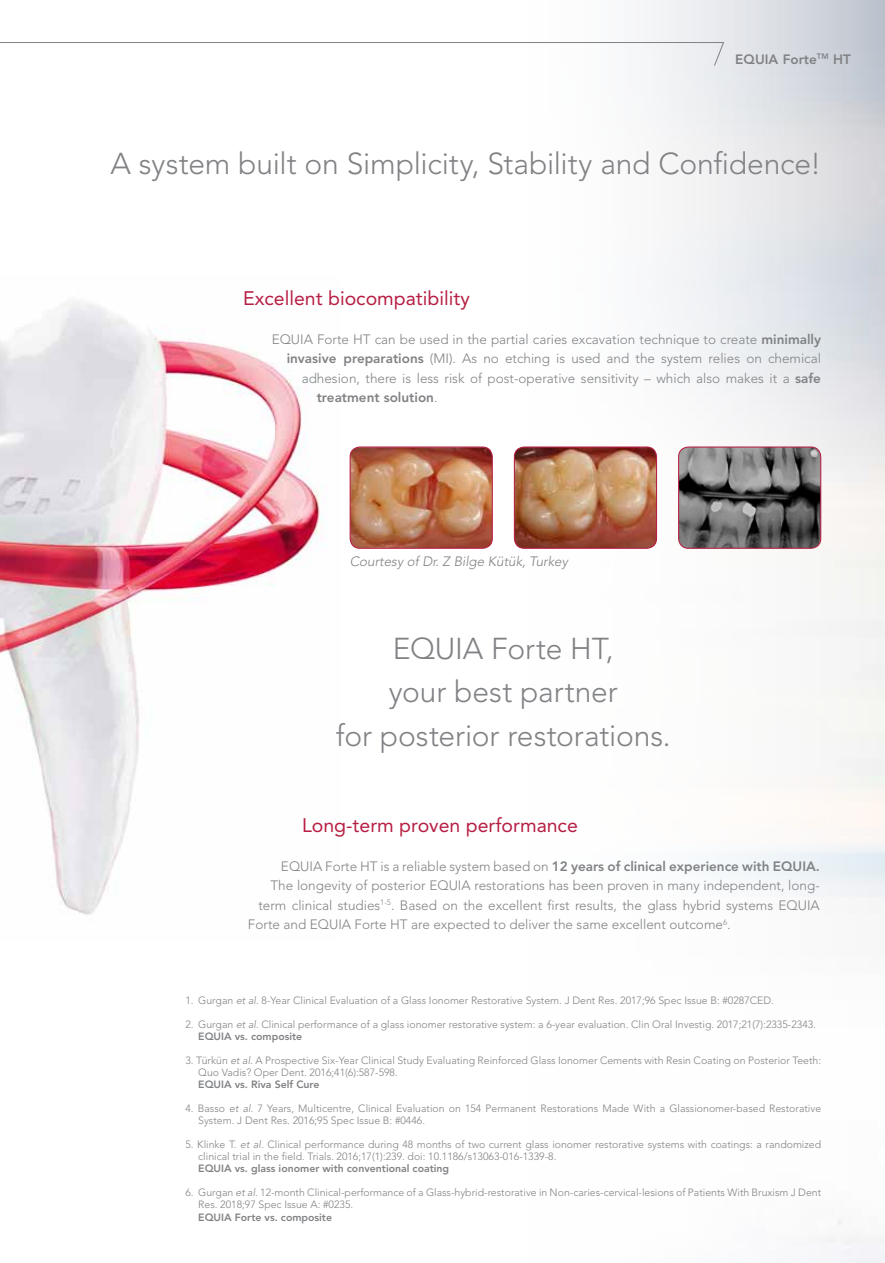
<style>
.page{position:relative;width:885px;height:1263px;background:#fff}
.page>*{position:absolute;margin:0;border:0;box-sizing:border-box;transform-origin:0 0}
.t1{font:300 30px/43.5px "Avenir LT Std";letter-spacing:-.005em;color:#808285;text-align:center}
.t2{font:19.5px "Avenir LT Std";color:#b61e43}
.t3{font:300 13.5px "Avenir LT Std";color:#808285}
.t4{font:800 13.5px "Avenir LT Std";color:#808285}
.t5{font:italic 300 13.5px "Avenir LT Std";color:#808285}
.t6{font:300 10.5px/12px "Avenir LT Std";color:#808285}
.t7{font:800 10.5px "Avenir LT Std";color:#808285}
.s1{font-weight:800}
.s2{font-weight:300}
.s3{font-style:italic}
</style>
<div class="page">
<img style="left:0;top:301px;width:327px;height:614px">
<img style="left:514px;top:447px;width:142px;height:101px">
<div style="left:514px;top:446px;width:143px;height:103px;border:1px solid #b61e43;border-radius:10px"></div>
<img style="left:351px;top:447px;width:141px;height:101px">
<div style="left:349px;top:446px;width:143px;height:103px;border:1px solid #b61e43;border-radius:10px"></div>
<img style="left:678px;top:447px;width:142px;height:101px">
<div style="left:678px;top:446px;width:143px;height:103px;border:1px solid #b61e43;border-radius:10px"></div>
<svg style="left:0;top:42px;width:724px;height:25px"></svg>
<p class="t4" style="left:735px;top:51px;width:117px">EQUIA Forte<sup>TM</sup> HT</p>
<h1 class="t1" style="left:110px;top:142px;width:712px">A system built on Simplicity, Stability and Confidence!</h1>
<h2 class="t2" style="left:243px;top:287px;width:228px">Excellent biocompatibility</h2>
<p class="t3" style="left:272px;top:331px;width:551px">EQUIA Forte HT can be used in the partial caries excavation technique to create <span class="s1">minimally</span></p>
<p class="t3" style="left:286px;top:351px;width:536px"><span class="s1">invasive preparations</span> (MI). As no etching is used and the system relies on chemical</p>
<p class="t3" style="left:301px;top:370px;width:520px">adhesion, there is less risk of post-operative sensitivity – which also makes it a <span class="s1">safe</span></p>
<p class="t4" style="left:316px;top:390px;width:122px">treatment solution<span class="s2">.</span></p>
<p class="t5" style="left:350px;top:553px;width:220px">Courtesy of Dr. Z Bilge Kütük, Turkey</p>
<h1 class="t1" style="left:336px;top:627px;width:336px">EQUIA Forte HT,<br>your best partner<br>for posterior restorations.</h1>
<h2 class="t2" style="left:302px;top:813px;width:277px">Long-term proven performance</h2>
<p class="t4" style="left:281px;top:858px;width:540px"><span class="s2">EQUIA Forte HT is a reliable system based on</span> 12 years of clinical experience with EQUIA.</p>
<p class="t3" style="left:270px;top:877px;width:550px">The longevity of posterior EQUIA restorations has been proven in many independent, long-</p>
<p class="t3" style="left:258px;top:897px;width:563px">term clinical studies<sup>1-5</sup>. Based on the excellent first results, the glass hybrid systems EQUIA</p>
<p class="t3" style="left:248px;top:916px;width:484px">Forte and EQUIA Forte HT are expected to deliver the same excellent outcome<sup>6</sup>.</p>
<p class="t6" style="left:185px;top:995px;width:590px">1. Gurgan <span class="s3">et al.</span> 8-Year Clinical Evaluation of a Glass Ionomer Restorative System. J Dent Res. 2017;96 Spec Issue B: #0287CED.</p>
<p class="t6" style="left:198px;top:1019px;width:619px;text-indent:-13px">2. Gurgan <span class="s3">et al.</span> Clinical performance of a glass ionomer restorative system: a 6-year evaluation. Clin Oral Investig. 2017;21(7):2335-2343.<br><span class="s1">EQUIA vs. composite</span></p>
<p class="t6" style="left:198px;top:1055px;width:624px;text-indent:-13px">3. Türkün <span class="s3">et al.</span> A Prospective Six-Year Clinical Study Evaluating Reinforced Glass Ionomer Cements with Resin Coating on Posterior Teeth:<br>Quo Vadis? Oper Dent. 2016;41(6):587-598.</p>
<p class="t7" style="left:198px;top:1078px;width:123px">EQUIA vs. Riva Self Cure</p>
<p class="t6" style="left:198px;top:1103px;width:624px;text-indent:-13px">4. Basso <span class="s3">et al.</span> 7 Years, Multicentre, Clinical Evaluation on 154 Permanent Restorations Made With a Glassionomer-based Restorative<br>System. J Dent Res. 2016;95 Spec Issue B: #0446.</p>
<p class="t6" style="left:198px;top:1139px;width:624px;text-indent:-13px">5. Klinke T. <span class="s3">et al.</span> Clinical performance during 48 months of two current glass ionomer restorative systems with coatings: a randomized clinical trial in the field. Trials. 2016;17(1):239. doi: 10.1186/s13063-016-1339-8.</p>
<p class="t7" style="left:198px;top:1162px;width:252px">EQUIA vs. glass ionomer with conventional coating</p>
<p class="t6" style="left:198px;top:1187px;width:624px;text-indent:-13px">6. Gurgan <span class="s3">et al.</span> 12-month Clinical-performance of a Glass-hybrid-restorative in Non-caries-cervical-lesions of Patients With Bruxism J Dent<br>Res. 2018;97 Spec Issue A: #0235.</p>
<p class="t7" style="left:198px;top:1210px;width:135px">EQUIA Forte vs. composite</p>
</div>
